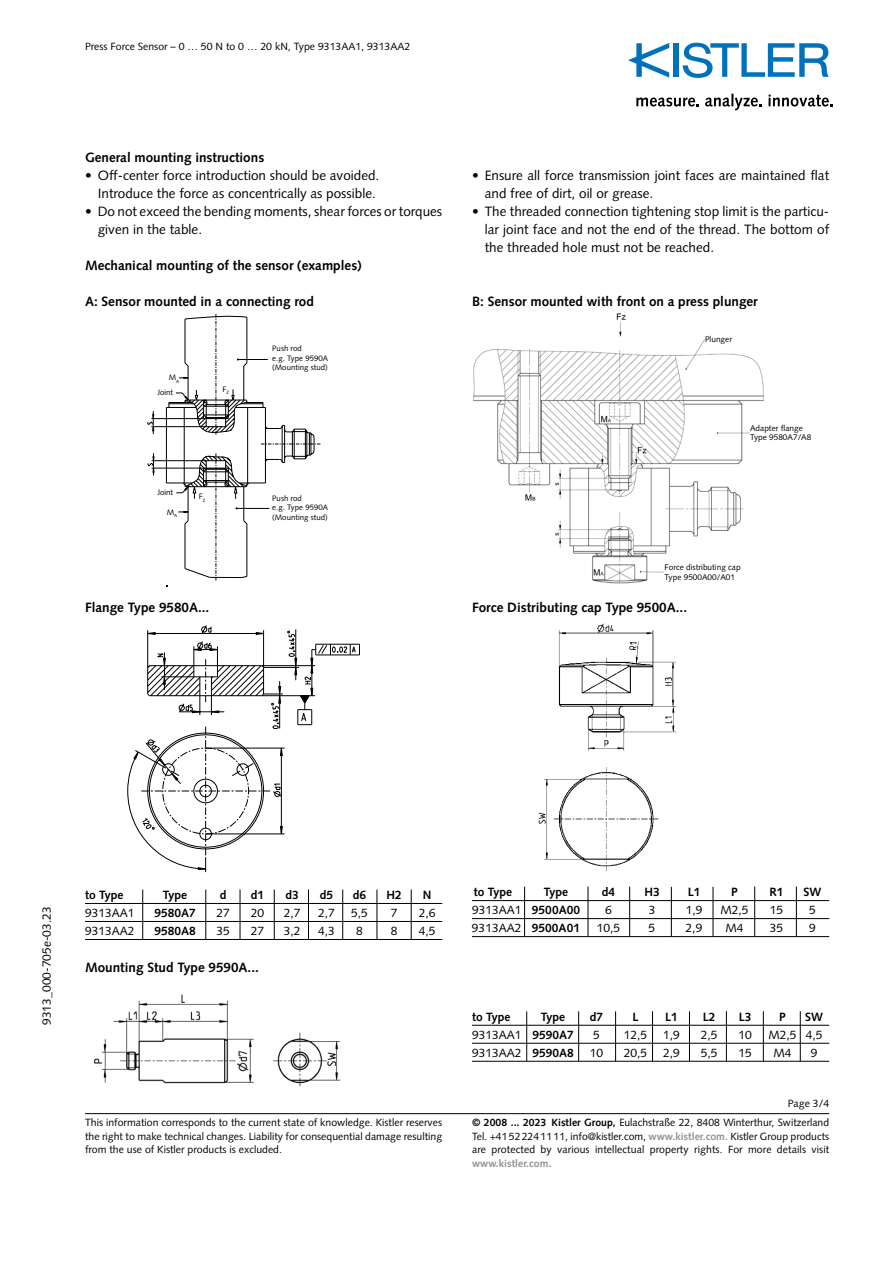
<style>
.page{position:relative;width:893px;height:1263px;background:#fff}
.page>*{position:absolute;margin:0;border:0;box-sizing:border-box;transform-origin:0 0}
.t1{font:13.5px/18px "Syntax LT Std";color:#000}
.t2{font:700 13.5px "Syntax LT Std";color:#000}
.t3{font:12px "Syntax LT Std";color:#000}
.t4{font:700 12px "Syntax LT Std";color:#000}
.t5{font:10.5px/13.5px "Syntax LT Std";color:#000;text-align:justify}
.t6{font:700 10.5px "Syntax LT Std";color:#929292}
.t7{font:8.25px/9.9px "Syntax LT Std";color:#000}
.t8{font:7.8px/9.4px "Syntax LT Std";color:#000}
.s1{font-weight:700}
.s2{font-weight:700;color:#929292}
</style>
<div class="page">
<hr style="left:85px;top:1113px;width:744px;height:1px;background:#000">
<div style="left:673px;top:43px;width:6px;height:34px;background:#0072bb"></div>
<svg style="left:683px;top:43px;width:146px;height:35px"></svg>
<svg style="left:628px;top:43px;width:41px;height:35px"></svg>
<svg style="left:636px;top:98px;width:63px;height:9px"></svg>
<svg style="left:705px;top:94px;width:57px;height:16px"></svg>
<svg style="left:768px;top:95px;width:65px;height:12px"></svg>
<svg style="left:147px;top:314px;width:173px;height:266px"></svg>
<img style="left:538px;top:623px;width:139px;height:249px">
<hr style="left:472px;top:900px;width:357px;height:1px;background:#000">
<hr style="left:472px;top:918px;width:357px;height:1px;background:#000">
<hr style="left:472px;top:936px;width:357px;height:1px;background:#000">
<hr style="left:524px;top:887px;width:1px;height:49px;background:#000">
<hr style="left:588px;top:886px;width:1px;height:50px;background:#000">
<hr style="left:629px;top:887px;width:1px;height:49px;background:#000">
<hr style="left:671px;top:887px;width:1px;height:50px;background:#000">
<hr style="left:713px;top:887px;width:1px;height:50px;background:#000">
<hr style="left:754px;top:886px;width:1px;height:50px;background:#000">
<hr style="left:796px;top:886px;width:1px;height:50px;background:#000">
<img style="left:94px;top:994px;width:247px;height:93px">
<hr style="left:472px;top:1025px;width:357px;height:1px;background:#000">
<hr style="left:472px;top:1043px;width:357px;height:1px;background:#000">
<hr style="left:472px;top:1061px;width:357px;height:1px;background:#000">
<hr style="left:526px;top:1011px;width:1px;height:50px;background:#000">
<hr style="left:578px;top:1011px;width:1px;height:50px;background:#000">
<hr style="left:615px;top:1011px;width:1px;height:50px;background:#000">
<hr style="left:652px;top:1011px;width:1px;height:50px;background:#000">
<hr style="left:689px;top:1011px;width:1px;height:50px;background:#000">
<hr style="left:726px;top:1011px;width:1px;height:50px;background:#000">
<hr style="left:763px;top:1011px;width:1px;height:50px;background:#000">
<hr style="left:800px;top:1011px;width:1px;height:50px;background:#000">
<svg style="left:128px;top:625px;width:232px;height:247px"></svg>
<hr style="left:85px;top:903px;width:357px;height:1px;background:#000">
<hr style="left:85px;top:921px;width:357px;height:1px;background:#000">
<hr style="left:85px;top:939px;width:357px;height:1px;background:#000">
<hr style="left:142px;top:890px;width:1px;height:49px;background:#000">
<hr style="left:206px;top:890px;width:1px;height:49px;background:#000">
<hr style="left:240px;top:889px;width:1px;height:50px;background:#000">
<hr style="left:274px;top:890px;width:1px;height:49px;background:#000">
<hr style="left:308px;top:889px;width:1px;height:50px;background:#000">
<hr style="left:342px;top:890px;width:1px;height:49px;background:#000">
<hr style="left:377px;top:890px;width:1px;height:49px;background:#000">
<hr style="left:411px;top:889px;width:1px;height:50px;background:#000">
<img style="left:473px;top:313px;width:291px;height:271px">
<div style="left:705px;top:336px;width:57px;height:10px;background:#fff"></div>
<div style="left:750px;top:424px;width:69px;height:20px;background:#fff"></div>
<div style="left:665px;top:563px;width:91px;height:20px;background:#fff"></div>
<p class="t5" style="left:85px;top:40px;width:327px">Press Force Sensor – 0 … 50 N to 0 … 20 kN, Type 9313AA1, 9313AA2</p>
<p class="t2" style="left:85px;top:150px;width:181px">General mounting instructions</p>
<p class="t1" style="left:85px;top:166px;width:296px;text-align:right">• Off-center force introduction should be avoided.<br>Introduce the force as concentrically as possible.</p>
<p class="t1" style="left:98px;top:202px;width:346px;text-indent:-13px">• Do not exceed the bending moments, shear forces or torques given in the table.</p>
<p class="t2" style="left:85px;top:258px;width:278px">Mechanical mounting of the sensor (examples)</p>
<p class="t2" style="left:85px;top:294px;width:230px">A: Sensor mounted in a connecting rod</p>
<p class="t8" style="left:272px;top:344px;width:57px">Push rod<br>e.g. Type 9590A (Mounting stud)</p>
<p class="t8" style="left:169px;top:373px;width:12px">M<sub>A</sub></p>
<p class="t8" style="left:157px;top:388px;width:17px">Joint</p>
<p class="t8" style="left:222px;top:384px;width:8px">F<sub>Z</sub></p>
<p class="t8" style="left:157px;top:488px;width:17px">Joint</p>
<p class="t8" style="left:167px;top:507px;width:12px">M<sub>A</sub></p>
<p class="t8" style="left:199px;top:491px;width:8px">F<sub>Z</sub></p>
<p class="t8" style="left:272px;top:494px;width:57px">Push rod<br>e.g. Type 9590A (Mounting stud)</p>
<p class="t1" style="left:485px;top:166px;width:346px;text-indent:-13px">• Ensure all force transmission joint faces are maintained flat and free of dirt, oil or grease.</p>
<p class="t1" style="left:485px;top:202px;width:346px;text-align:justify;text-indent:-13px">• The threaded connection tightening stop limit is the particu&shy;lar joint face and not the end of the thread. The bottom of the threaded hole must not be reached.</p>
<p class="t2" style="left:472px;top:294px;width:287px">B: Sensor mounted with front on a press plunger</p>
<p class="t7" style="left:705px;top:334px;width:29px">Plunger</p>
<p class="t7" style="left:750px;top:423px;width:63px">Adapter flange<br>Type 9580A7/A8</p>
<p class="t7" style="left:665px;top:562px;width:78px">Force distributing cap<br>Type 9500A00/A01</p>
<p class="t2" style="left:85px;top:600px;width:126px">Flange Type 9580A...</p>
<p class="t2" style="left:472px;top:600px;width:217px">Force Distributing cap Type 9500A...</p>
<p class="t3" style="left:39px;top:1025px;width:120px;rotate:-90deg">9313_000-705e-03.23</p>
<p class="t4" style="left:85px;top:888px;width:40px">to Type</p>
<p class="t4" style="left:163px;top:888px;width:26px">Type</p>
<p class="t4" style="left:220px;top:888px;width:8px">d</p>
<p class="t4" style="left:251px;top:888px;width:15px">d1</p>
<p class="t4" style="left:285px;top:888px;width:15px">d3</p>
<p class="t4" style="left:320px;top:888px;width:15px">d5</p>
<p class="t4" style="left:353px;top:888px;width:15px">d6</p>
<p class="t4" style="left:386px;top:888px;width:17px">H2</p>
<p class="t4" style="left:423px;top:888px;width:10px">N</p>
<p class="t3" style="left:85px;top:906px;width:51px">9313AA1</p>
<p class="t4" style="left:154px;top:906px;width:43px">9580A7</p>
<p class="t3" style="left:216px;top:906px;width:15px">27</p>
<p class="t3" style="left:251px;top:906px;width:15px">20</p>
<p class="t3" style="left:284px;top:906px;width:18px">2,7</p>
<p class="t3" style="left:318px;top:906px;width:18px">2,7</p>
<p class="t3" style="left:351px;top:906px;width:18px">5,5</p>
<p class="t3" style="left:391px;top:906px;width:8px">7</p>
<p class="t3" style="left:419px;top:906px;width:18px">2,6</p>
<p class="t3" style="left:85px;top:924px;width:51px">9313AA2</p>
<p class="t4" style="left:154px;top:924px;width:43px">9580A8</p>
<p class="t3" style="left:216px;top:924px;width:15px">35</p>
<p class="t3" style="left:251px;top:924px;width:15px">27</p>
<p class="t3" style="left:284px;top:924px;width:18px">3,2</p>
<p class="t3" style="left:318px;top:924px;width:18px">4,3</p>
<p class="t3" style="left:356px;top:924px;width:8px">8</p>
<p class="t3" style="left:391px;top:924px;width:8px">8</p>
<p class="t3" style="left:419px;top:924px;width:18px">4,5</p>
<p class="t2" style="left:85px;top:960px;width:175px">Mounting Stud Type 9590A...</p>
<p class="t5" style="left:85px;top:1116px;width:359px">This information corresponds to the current state of knowledge. Kistler reserves the right to make technical changes. Liability for consequential damage resulting from the use of Kistler products is excluded.</p>
<p class="t4" style="left:474px;top:885px;width:40px">to Type</p>
<p class="t4" style="left:544px;top:885px;width:26px">Type</p>
<p class="t4" style="left:602px;top:885px;width:15px">d4</p>
<p class="t4" style="left:644px;top:885px;width:17px">H3</p>
<p class="t4" style="left:688px;top:885px;width:14px">L1</p>
<p class="t4" style="left:731px;top:885px;width:8px">P</p>
<p class="t4" style="left:769px;top:885px;width:16px">R1</p>
<p class="t4" style="left:803px;top:885px;width:19px">SW</p>
<p class="t3" style="left:472px;top:903px;width:110px">9313AA1 <span class="s1">9500A00</span></p>
<p class="t3" style="left:605px;top:903px;width:8px">6</p>
<p class="t3" style="left:649px;top:903px;width:8px">3</p>
<p class="t3" style="left:686px;top:903px;width:18px">1,9</p>
<p class="t3" style="left:720px;top:903px;width:30px">M2,5</p>
<p class="t3" style="left:770px;top:903px;width:15px">15</p>
<p class="t3" style="left:809px;top:903px;width:8px">5</p>
<p class="t3" style="left:472px;top:921px;width:110px">9313AA2 <span class="s1">9500A01</span></p>
<p class="t3" style="left:597px;top:921px;width:25px">10,5</p>
<p class="t3" style="left:649px;top:921px;width:8px">5</p>
<p class="t3" style="left:686px;top:921px;width:18px">2,9</p>
<p class="t3" style="left:725px;top:921px;width:19px">M4</p>
<p class="t3" style="left:770px;top:921px;width:15px">35</p>
<p class="t3" style="left:809px;top:921px;width:8px">9</p>
<p class="t4" style="left:472px;top:1010px;width:40px">to Type</p>
<p class="t4" style="left:541px;top:1010px;width:26px">Type</p>
<p class="t4" style="left:590px;top:1010px;width:15px">d7</p>
<p class="t4" style="left:632px;top:1010px;width:7px">L</p>
<p class="t4" style="left:665px;top:1010px;width:14px">L1</p>
<p class="t4" style="left:703px;top:1010px;width:14px">L2</p>
<p class="t4" style="left:739px;top:1010px;width:14px">L3</p>
<p class="t4" style="left:779px;top:1010px;width:8px">P</p>
<p class="t4" style="left:805px;top:1010px;width:19px">SW</p>
<p class="t3" style="left:472px;top:1027px;width:103px">9313AA1 <span class="s1">9590A7</span></p>
<p class="t3" style="left:593px;top:1027px;width:8px">5</p>
<p class="t3" style="left:624px;top:1027px;width:25px">12,5</p>
<p class="t3" style="left:663px;top:1027px;width:18px">1,9</p>
<p class="t3" style="left:701px;top:1027px;width:18px">2,5</p>
<p class="t3" style="left:738px;top:1027px;width:15px">10</p>
<p class="t3" style="left:768px;top:1027px;width:55px">M2,5 4,5</p>
<p class="t3" style="left:472px;top:1045px;width:103px">9313AA2 <span class="s1">9590A8</span></p>
<p class="t3" style="left:590px;top:1045px;width:15px">10</p>
<p class="t3" style="left:624px;top:1045px;width:25px">20,5</p>
<p class="t3" style="left:663px;top:1045px;width:18px">2,9</p>
<p class="t3" style="left:701px;top:1045px;width:18px">5,5</p>
<p class="t3" style="left:738px;top:1045px;width:15px">15</p>
<p class="t3" style="left:773px;top:1045px;width:19px">M4</p>
<p class="t3" style="left:811px;top:1045px;width:8px">9</p>
<p class="t5" style="left:788px;top:1097px;width:43px">Page 3/4</p>
<p class="t5" style="left:472px;top:1116px;width:359px"><span class="s1">© 2008 ... 2023 Kistler Group,</span> Eulachstraße 22, 8408 Winterthur, Switzerland Tel. +41 52 224 11 11, info@kistler.com, <span class="s2">www.kistler.com.</span> Kistler Group products are protected by various intellectual property rights. For more details visit</p>
<p class="t6" style="left:472px;top:1157px;width:81px">www.kistler.com.</p>
</div>
